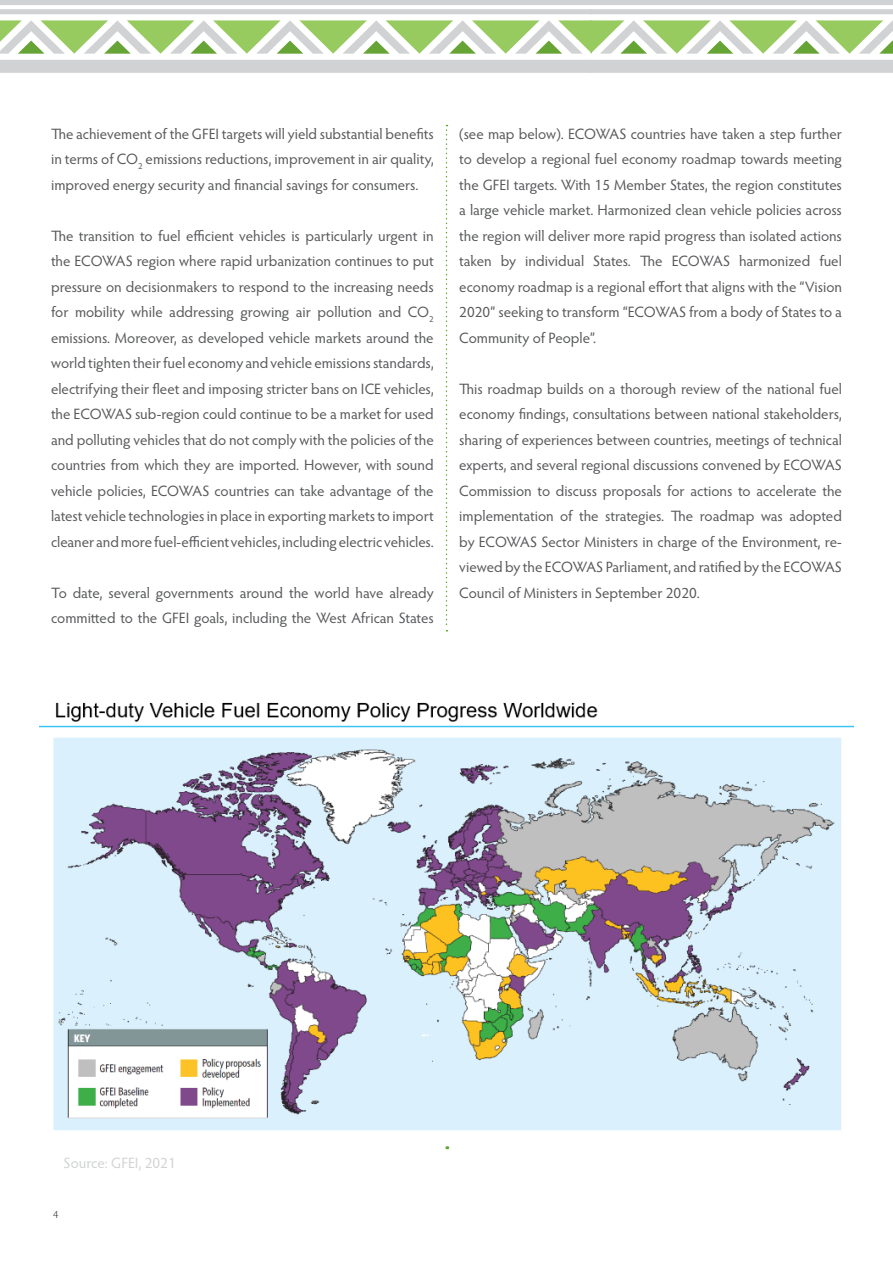
<style>
.page{position:relative;width:893px;height:1263px;background:#fff}
.page>*{position:absolute;margin:0;border:0;box-sizing:border-box;transform-origin:0 0}
.Body_Text{font:15px/25.5px "Hypatia Sans Pro";letter-spacing:-.005em;color:#57585a;text-align:justify}
.Captions{font:15px "Hypatia Sans Pro";color:#d1d2d4}
.t1{font:300 10.5px "Hypatia Sans Pro";color:#231f20}
</style>
<div class="page">
<svg style="left:0;top:0;width:893px;height:14px"></svg>
<div style="left:0;top:60px;width:893px;height:13px;background:#d1d2d4"></div>
<svg style="left:0;top:20px;width:893px;height:34px"></svg>
<img style="left:40px;top:702px;width:814px;height:429px">
<svg style="left:446px;top:125px;width:1px;height:506px"></svg>
<p class="Body_Text" style="left:51px;top:120px;width:384px">The achievement of the GFEI targets will yield substantial benefits in terms of CO<sub>2</sub> emissions reductions, improvement in air quality, improved energy security and financial savings for consumers.</p>
<p class="Body_Text" style="left:51px;top:222px;width:384px">The transition to fuel efficient vehicles is particularly urgent in the ECOWAS region where rapid urbanization continues to put pressure on decisionmakers to respond to the increasing needs for mobility while addressing growing air pollution and CO<sub>2 </sub>emissions. Moreover, as developed vehicle markets around the world tighten their fuel economy and vehicle emissions standards, electrifying their fleet and imposing stricter bans on ICE vehicles, the ECOWAS sub-region could continue to be a market for used and polluting vehicles that do not comply with the policies of the countries from which they are imported. However, with sound vehicle policies, ECOWAS countries can take advantage of the latest vehicle technologies in place in exporting markets to import cleaner and more fuel-efficient vehicles, including electric vehicles.</p>
<p class="Body_Text" style="left:51px;top:579px;width:384px">To date, several governments around the world have already committed to the GFEI goals, including the West African States</p>
<p class="Body_Text" style="left:459px;top:120px;width:384px">(see map below). ECOWAS countries have taken a step further to develop a regional fuel economy roadmap towards meeting the GFEI targets. With 15 Member States, the region constitutes a large vehicle market. Harmonized clean vehicle policies across the region will deliver more rapid progress than isolated actions taken by individual States. The ECOWAS harmonized fuel economy roadmap is a regional effort that aligns with the “Vision 2020” seeking to transform “ECOWAS from a body of States to a Community of People”.</p>
<p class="Body_Text" style="left:459px;top:375px;width:384px">This roadmap builds on a thorough review of the national fuel economy findings, consultations between national stakeholders, sharing of experiences between countries, meetings of technical experts, and several regional discussions convened by ECOWAS Commission to discuss proposals for actions to accelerate the implementation of the strategies. The roadmap was adopted by ECOWAS Sector Ministers in charge of the Environment, re&shy;viewed by the ECOWAS Parliament, and ratified by the ECOWAS Council of Ministers in September 2020.</p>
<p class="Captions" style="left:64px;top:1153px;width:114px">Source: GFEI, 2021</p>
<p class="t1" style="left:53px;top:1207px;width:7px">4</p>
</div>
